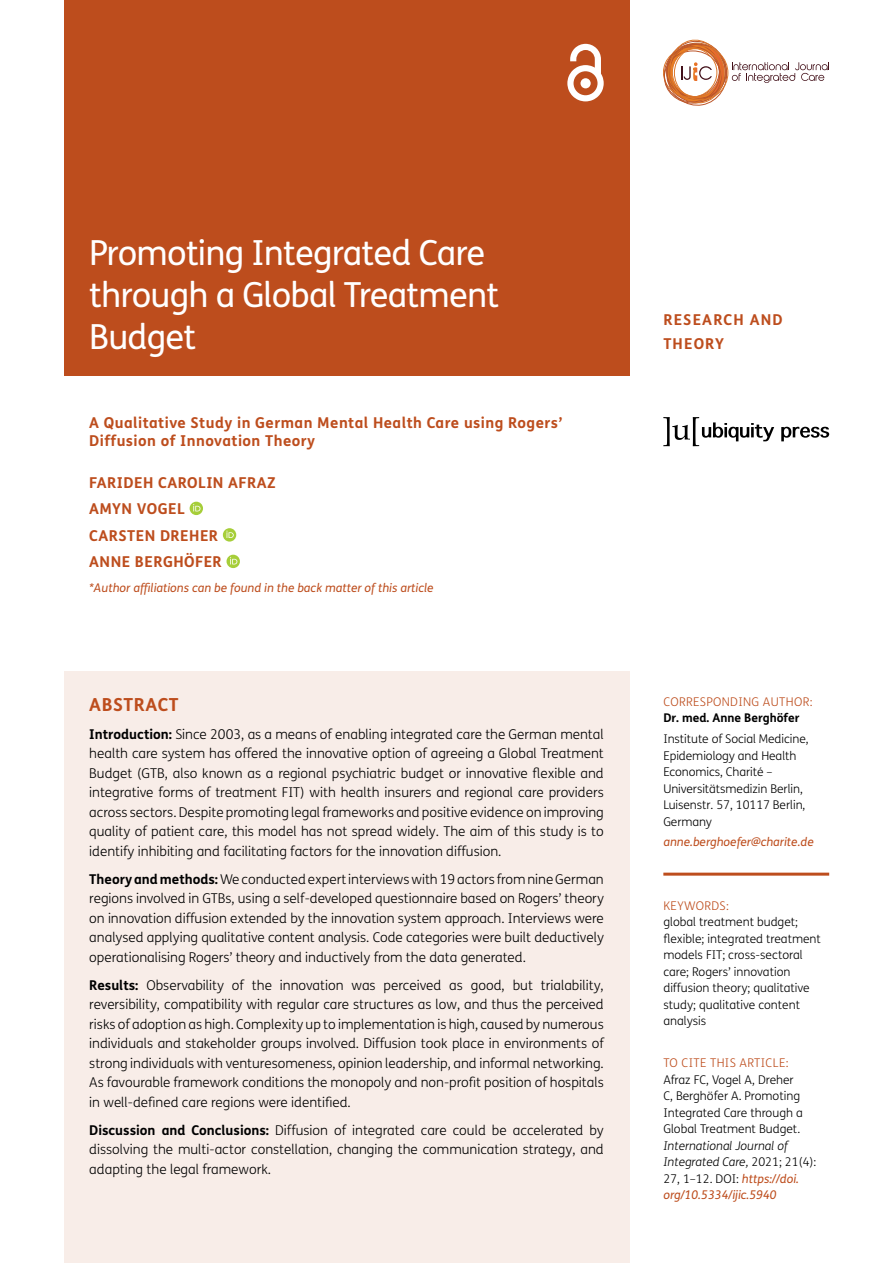
<style>
.page{position:relative;width:893px;height:1263px;background:#fff}
.page>*{position:absolute;margin:0;border:0;box-sizing:border-box;transform-origin:0 0}
.Article_Title{font:34.5px/42px "FS Me";letter-spacing:-.02em;color:#fff}
.t1{font:700 18px "FS Me";letter-spacing:.03em;color:#bd4d1d}
.Cover_Authors{font:700 15px/18px "FS Me";letter-spacing:.03em;color:#bd4d1d}
.Cover_Authors-2{font:700 15px/24px "FS Me";letter-spacing:.075em;color:#bd4d1d}
.Abstract_Copy{font:300 13.5px/19.5px "FS Me";color:#000;text-align:justify}
.t2{font:300 12px/16.5px "FS Me";color:#000}
.t3{font:italic 300 12px/16.5px "FS Me";color:#000}
.t4{font:italic 12px "FS Me";color:#bd4d1d}
.t5{font:300 12px "FS Me";letter-spacing:.03em;color:#bd4d1d}
.t6{font:700 12px "FS Me";color:#000}
.s1{font-weight:700}
.s2{font-style:normal}
.s3{font-weight:400;color:#bd4d1d}
</style>
<div class="page">
<div style="left:64px;top:0;width:565px;height:376px;background:#bd4d1d"></div>
<svg style="left:781px;top:427px;width:48px;height:14px"></svg>
<svg style="left:663px;top:417px;width:111px;height:29px"></svg>
<svg style="left:664px;top:40px;width:165px;height:65px"></svg>
<div style="left:672px;top:48px;width:49px;height:49px;border:1px solid #dd772a;border-radius:50%"></div>
<div style="left:663px;top:47px;width:54px;height:50px;border:1px solid #dd772a;border-radius:50%"></div>
<div style="left:664px;top:46px;width:56px;height:56px;border:1px solid #bc562a;border-radius:50%"></div>
<div style="left:674px;top:46px;width:54px;height:54px;border:1px solid #dd772a;border-radius:50%"></div>
<svg style="left:567px;top:44px;width:37px;height:57px"></svg>
<div style="left:64px;top:671px;width:565px;height:592px;background:#f8ede8"></div>
<hr style="left:663px;top:873px;width:166px;height:3px;background:#bd4d1d">
<svg style="left:190px;top:502px;width:13px;height:13px"></svg>
<svg style="left:193px;top:504px;width:7px;height:7px"></svg>
<div style="left:223px;top:528px;width:13px;height:14px;background:#a6ce39;border-radius:50%"></div>
<svg style="left:226px;top:531px;width:8px;height:7px"></svg>
<svg style="left:227px;top:555px;width:13px;height:13px"></svg>
<svg style="left:230px;top:557px;width:7px;height:7px"></svg>
<h1 class="Article_Title" style="left:89px;top:232px;width:411px">Promoting Integrated Care through a Global Treatment<br>Budget</h1>
<p class="Cover_Authors" style="left:89px;top:414px;width:475px">A Qualitative Study in German Mental Health Care using Rogers’<br>Diffusion of Innovation Theory</p>
<p class="Cover_Authors" style="left:89px;top:473px;width:188px">FARIDEH CAROLIN AFRAZ</p>
<p class="Cover_Authors" style="left:89px;top:500px;width:97px">AMYN VOGEL</p>
<p class="Cover_Authors" style="left:89px;top:526px;width:130px">CARSTEN DREHER</p>
<p class="Cover_Authors" style="left:89px;top:553px;width:134px">ANNE BERGHÖFER</p>
<p class="t4" style="left:89px;top:581px;width:346px">*Author affiliations can be found in the back matter of this article</p>
<h2 class="t1" style="left:89px;top:693px;width:91px">ABSTRACT</h2>
<p class="Abstract_Copy" style="left:89px;top:724px;width:516px"><span class="s1">Introduction:</span> Since 2003, as a means of enabling integrated care the German mental health care system has offered the innovative option of agreeing a Global Treatment Budget (GTB, also known as a regional psychiatric budget or innovative flexible and integrative forms of treatment FIT) with health insurers and regional care providers across sectors. Despite promoting legal frameworks and positive evidence on improving quality of patient care, this model has not spread widely. The aim of this study is to identify inhibiting and facilitating factors for the innovation diffusion.</p>
<p class="Abstract_Copy" style="left:89px;top:869px;width:516px"><span class="s1">Theory and methods:</span> We conducted expert interviews with 19 actors from nine German regions involved in GTBs, using a self-developed questionnaire based on Rogers’ theory on innovation diffusion extended by the innovation system approach. Interviews were analysed applying qualitative content analysis. Code categories were built deductively operationalising Rogers’ theory and inductively from the data generated.</p>
<p class="Abstract_Copy" style="left:89px;top:975px;width:516px"><span class="s1">Results:</span> Observability of the innovation was perceived as good, but trialability, reversibility, compatibility with regular care structures as low, and thus the perceived risks of adoption as high. Complexity up to implementation is high, caused by numerous individuals and stakeholder groups involved. Diffusion took place in environments of strong individuals with venturesomeness, opinion leadership, and informal networking.<br>As favourable framework conditions the monopoly and non-profit position of hospitals in well-defined care regions were identified.</p>
<p class="Abstract_Copy" style="left:89px;top:1120px;width:516px"><span class="s1">Discussion and Conclusions:</span> Diffusion of integrated care could be accelerated by dissolving the multi-actor constellation, changing the communication strategy, and adapting the legal framework.</p>
<p class="Cover_Authors-2" style="left:663px;top:307px;width:121px">RESEARCH AND<br>THEORY</p>
<p class="t5" style="left:663px;top:695px;width:151px">CORRESPONDING AUTHOR:</p>
<p class="t6" style="left:663px;top:711px;width:138px">Dr. med. Anne Berghöfer</p>
<p class="t2" style="left:663px;top:731px;width:147px">Institute of Social Medicine,<br>Epidemiology and Health<br>Economics, Charité –<br>Universitätsmedizin Berlin,<br>Luisenstr. 57, 10117 Berlin,<br>Germany</p>
<p class="t4" style="left:663px;top:835px;width:152px">anne.berghoefer@charite.de</p>
<p class="t5" style="left:663px;top:898px;width:67px">KEYWORDS:</p>
<p class="t2" style="left:663px;top:914px;width:159px">global treatment budget; flexible; integrated treatment models FIT; cross-sectoral care; Rogers’ innovation diffusion theory; qualitative study; qualitative content analysis</p>
<p class="t5" style="left:663px;top:1056px;width:127px">TO CITE THIS ARTICLE:</p>
<p class="t2" style="left:663px;top:1071px;width:141px">Afraz FC, Vogel A, Dreher<br>C, Berghöfer A. Promoting<br>Integrated Care through a<br>Global Treatment Budget.</p>
<p class="t3" style="left:663px;top:1137px;width:155px">International Journal of<br>Integrated Care, <span class="s2">2021; 21(4):<br>27, 1–12. DOI:</span> <span class="s3">https://doi. org/10.5334/ijic.5940</span></p>
</div>
